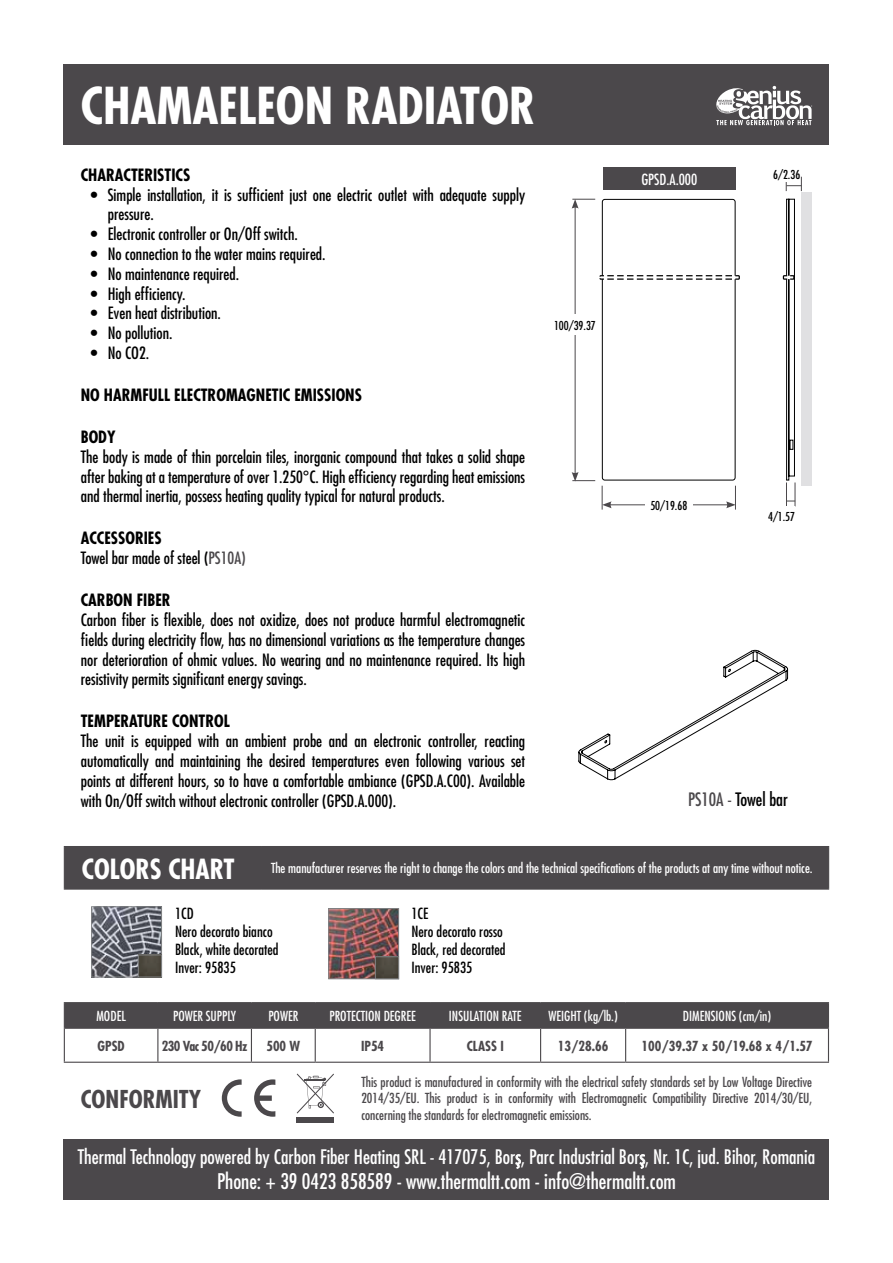
<style>
.page{position:relative;width:893px;height:1263px;background:#fff}
.page>*{position:absolute;margin:0;border:0;box-sizing:border-box;transform-origin:0 0}
.t1{font:700 condensed 49.5px "Futura LT";color:#fff}
.t2{font:700 condensed 27px "Futura LT";color:#fff}
.t3{font:700 condensed 24px "Futura LT";color:#4b484b}
.t4{font:condensed 21px "Futura LT";color:#fff}
.t5{font:condensed 19.5px "Futura LT";color:#fff}
.t6{font:condensed 18px "Futura LT";color:#000}
.t7{font:condensed 16.5px/19.8px "Futura LT";color:#000;text-align:justify}
.t8{font:700 condensed 16.5px "Futura LT";color:#000}
.t9{font:condensed 15px/18px "Futura LT";color:#000}
.t10{font:condensed 15px "Futura LT";color:#fff}
.t11{font:condensed 13.5px/16.2px "Futura LT";color:#4b484b;text-align:justify}
.t12{font:condensed 13.5px "Futura LT";color:#fff}
.t13{font:700 condensed 13.5px "Futura LT";color:#4b484b}
.t14{font:700 condensed 13.5px "Futura LT";letter-spacing:-.04em;color:#4b484b}
.t15{font:condensed 12px "Futura LT";color:#000}
.t16{font:8.55px "Arial";color:#000}
.s1{font-weight:700}
.s2{color:#4b484b}
.s3{font-family:"Myriad Pro"}
</style>
<div class="page">
<svg style="left:222px;top:1079px;width:20px;height:38px"></svg>
<svg style="left:254px;top:1079px;width:21px;height:38px"></svg>
<svg style="left:297px;top:1074px;width:37px;height:39px"></svg>
<div style="left:297px;top:1117px;width:37px;height:5px;background:#4b484b"></div>
<div style="left:603px;top:168px;width:133px;height:22px;background:#4b484b"></div>
<hr style="left:575px;top:206px;width:1px;height:268px;background:#4b484b">
<hr style="left:609px;top:504px;width:119px;height:1px;background:#4b484b">
<svg style="left:572px;top:199px;width:23px;height:10px"></svg>
<svg style="left:572px;top:472px;width:23px;height:9px"></svg>
<svg style="left:602px;top:486px;width:10px;height:24px"></svg>
<svg style="left:726px;top:486px;width:10px;height:24px"></svg>
<svg style="left:786px;top:177px;width:16px;height:14px"></svg>
<svg style="left:786px;top:482px;width:10px;height:24px"></svg>
<div style="left:550px;top:315px;width:49px;height:20px;background:#fff"></div>
<div style="left:645px;top:495px;width:47px;height:20px;background:#fff"></div>
<svg style="left:578px;top:650px;width:210px;height:130px"></svg>
<svg style="left:602px;top:198px;width:193px;height:283px"></svg>
<svg style="left:599px;top:274px;width:141px;height:6px"></svg>
<svg style="left:782px;top:274px;width:13px;height:6px"></svg>
<div style="left:801px;top:192px;width:11px;height:294px;background:#e0e0e2"></div>
<hr style="left:64px;top:1002px;width:94px;height:1px;background:#4b484b">
<hr style="left:158px;top:1002px;width:93px;height:1px;background:#4b484b">
<hr style="left:251px;top:1002px;width:64px;height:1px;background:#4b484b">
<hr style="left:315px;top:1002px;width:115px;height:1px;background:#4b484b">
<hr style="left:430px;top:1002px;width:111px;height:1px;background:#4b484b">
<hr style="left:541px;top:1002px;width:85px;height:1px;background:#4b484b">
<hr style="left:626px;top:1002px;width:203px;height:1px;background:#4b484b">
<div style="left:64px;top:1003px;width:765px;height:25px;background:#4b484b"></div>
<hr style="left:64px;top:1028px;width:94px;height:1px;background:#4b484b">
<hr style="left:64px;top:1029px;width:1px;height:33px;background:#4b484b">
<hr style="left:158px;top:1028px;width:93px;height:1px;background:#4b484b">
<hr style="left:157px;top:1029px;width:1px;height:33px;background:#4b484b">
<hr style="left:251px;top:1028px;width:64px;height:1px;background:#4b484b">
<hr style="left:251px;top:1029px;width:1px;height:33px;background:#4b484b">
<hr style="left:315px;top:1028px;width:115px;height:1px;background:#4b484b">
<hr style="left:315px;top:1029px;width:1px;height:33px;background:#4b484b">
<hr style="left:430px;top:1028px;width:111px;height:1px;background:#4b484b">
<hr style="left:429px;top:1029px;width:2px;height:33px;background:#4b484b">
<hr style="left:541px;top:1028px;width:85px;height:1px;background:#4b484b">
<hr style="left:540px;top:1029px;width:1px;height:33px;background:#4b484b">
<hr style="left:626px;top:1028px;width:203px;height:1px;background:#4b484b">
<hr style="left:625px;top:1029px;width:1px;height:33px;background:#4b484b">
<hr style="left:828px;top:1029px;width:1px;height:33px;background:#4b484b">
<hr style="left:64px;top:1062px;width:94px;height:1px;background:#4b484b">
<hr style="left:158px;top:1062px;width:93px;height:1px;background:#4b484b">
<hr style="left:251px;top:1062px;width:64px;height:1px;background:#4b484b">
<hr style="left:315px;top:1062px;width:115px;height:1px;background:#4b484b">
<hr style="left:430px;top:1062px;width:111px;height:1px;background:#4b484b">
<hr style="left:541px;top:1062px;width:85px;height:1px;background:#4b484b">
<hr style="left:626px;top:1062px;width:203px;height:1px;background:#4b484b">
<div style="left:64px;top:64px;width:765px;height:81px;background:#4b484b"></div>
<svg style="left:716px;top:86px;width:96px;height:39px"></svg>
<img style="left:93px;top:908px;width:67px;height:67px">
<div style="left:91px;top:906px;width:71px;height:71px;border:1px solid #808284"></div>
<img style="left:140px;top:957px;width:20px;height:18px">
<div style="left:138px;top:955px;width:24px;height:22px;border:1px solid #808284"></div>
<img style="left:330px;top:910px;width:67px;height:67px">
<div style="left:328px;top:908px;width:71px;height:71px;border:1px solid #808284"></div>
<img style="left:377px;top:958px;width:20px;height:19px">
<div style="left:375px;top:956px;width:24px;height:23px;border:1px solid #808284"></div>
<div style="left:65px;top:847px;width:763px;height:41px;background:#4b484b"></div>
<hr style="left:64px;top:846px;width:198px;height:1px;background:#4b484b">
<hr style="left:64px;top:847px;width:1px;height:41px;background:#4b484b">
<hr style="left:262px;top:846px;width:567px;height:1px;background:#4b484b">
<hr style="left:261px;top:847px;width:1px;height:41px;background:#4b484b">
<hr style="left:828px;top:847px;width:1px;height:41px;background:#4b484b">
<hr style="left:64px;top:888px;width:198px;height:2px;background:#4b484b">
<hr style="left:262px;top:888px;width:567px;height:2px;background:#4b484b">
<div style="left:64px;top:1139px;width:765px;height:60px;background:#4b484b"></div>
<svg style="left:515px;top:1154px;width:6px;height:15px"></svg>
<svg style="left:640px;top:1154px;width:5px;height:15px"></svg>
<h1 class="t1" style="left:81px;top:75px;width:456px">CHAMAELEON RADIATOR</h1>
<p class="t8" style="left:81px;top:164px;width:111px">CHARACTERISTICS</p>
<p class="t15" style="left:773px;top:168px;width:29px">6/2.36</p>
<p class="t7" style="left:108px;top:185px;width:419px;text-indent:-17px">• Simple installation, it is sufficient just one electric outlet with adequate supply pressure.</p>
<p class="t7" style="left:91px;top:224px;width:209px">• Electronic controller or On/Off switch.</p>
<p class="t7" style="left:91px;top:244px;width:236px">• No connection to the water mains required.</p>
<p class="t7" style="left:91px;top:264px;width:150px">• No maintenance required.</p>
<p class="t7" style="left:91px;top:284px;width:96px">• High efficiency.</p>
<p class="t7" style="left:91px;top:303px;width:132px">• Even heat distribution.</p>
<p class="t7" style="left:91px;top:323px;width:83px">• No pollution.</p>
<p class="t7" style="left:91px;top:343px;width:60px">• No CO2.</p>
<p class="t8" style="left:81px;top:385px;width:283px">NO HARMFULL ELECTROMAGNETIC EMISSIONS</p>
<p class="t8" style="left:81px;top:427px;width:36px">BODY</p>
<p class="t7" style="left:81px;top:447px;width:446px">The body is made of thin porcelain tiles, inorganic compound that takes a solid shape after baking at a temperature of over 1.250°C. High efficiency regarding heat emissions and thermal inertia, possess heating quality typical for natural products.</p>
<p class="t7" style="left:81px;top:528px;width:166px"><span class="s1">ACCESSORIES<br></span>Towel bar made of steel (<span class="s2">PS10A)</span></p>
<p class="t8" style="left:81px;top:590px;width:91px">CARBON FIBER</p>
<p class="t7" style="left:81px;top:610px;width:446px">Carbon fiber is flexible, does not oxidize, does not produce harmful electromagnetic fields during electricity flow, has no dimensional variations as the temperature changes nor deterioration of ohmic values. No wearing and no maintenance required. Its high resistivity permits significant energy savings.</p>
<p class="t8" style="left:81px;top:711px;width:151px">TEMPERATURE CONTROL</p>
<p class="t7" style="left:81px;top:731px;width:446px">The unit is equipped with an ambient probe and an electronic controller, reacting automatically and maintaining the desired temperatures even following various set points at different hours, so to have a comfortable ambiance (GPSD.A.C00). Available with On/Off switch without electronic controller (GPSD.A.000).</p>
<p class="t10" style="left:641px;top:170px;width:57px">GPSD.A.000</p>
<p class="t15" style="left:554px;top:318px;width:43px">100/39.37</p>
<p class="t15" style="left:650px;top:498px;width:38px">50/19.68</p>
<p class="t15" style="left:768px;top:510px;width:29px">4/1.57</p>
<p class="t6" style="left:688px;top:789px;width:101px"><span class="s2">PS10A -</span> Towel bar</p>
<h2 class="t2" style="left:82px;top:852px;width:154px">COLORS CHART</h2>
<p class="t12" style="left:271px;top:860px;width:543px">The manufacturer reserves the right to change the colors and the technical specifications of the products at any time without notice.</p>
<p class="t9" style="left:175px;top:905px;width:105px">1CD<br>Nero decorato bianco<br>Black, white decorated<br>Inver: 95835</p>
<p class="t9" style="left:411px;top:905px;width:96px">1CE<br>Nero decorato rosso<br>Black, red decorated<br>Inver: 95835</p>
<p class="t12" style="left:96px;top:1008px;width:31px">MODEL</p>
<p class="t12" style="left:173px;top:1008px;width:65px">POWER SUPPLY</p>
<p class="t12" style="left:268px;top:1008px;width:31px">POWER</p>
<p class="t12" style="left:329px;top:1008px;width:88px">PROTECTION DEGREE</p>
<p class="t12" style="left:449px;top:1008px;width:74px">INSULATION RATE</p>
<p class="t12" style="left:549px;top:1008px;width:71px">WEIGHT (kg/lb.)</p>
<p class="t12" style="left:683px;top:1008px;width:90px">DIMENSIONS (cm/in)</p>
<p class="t13" style="left:97px;top:1037px;width:29px">GPSD</p>
<p class="t14" style="left:162px;top:1037px;width:87px">230 Vac 50/60 Hz</p>
<p class="t13" style="left:266px;top:1037px;width:35px">500 W</p>
<p class="t13" style="left:361px;top:1037px;width:25px">IP54</p>
<p class="t13" style="left:467px;top:1037px;width:38px">CLASS I</p>
<p class="t13" style="left:558px;top:1037px;width:52px">13/28.66</p>
<p class="t13" style="left:642px;top:1037px;width:172px">100/39.37 x 50/19.68 x 4/1.57</p>
<p class="t11" style="left:361px;top:1074px;width:452px">This product is manufactured in conformity with the electrical safety standards set by Low Voltage Directive 2014/35/EU. This product is in conformity with Electromagnetic Compatibility Directive 2014/30/EU, concerning the standards for electromagnetic emissions.</p>
<p class="t5" style="left:78px;top:1145px;width:739px">Thermal Technology powered by Carbon Fiber Heating SRL - 417075, Bor<span class="s3">ș</span>, Parc Industrial Bor<span class="s3">ș</span>, Nr. 1C, jud. Bihor, Romania</p>
<p class="t4" style="left:217px;top:1169px;width:460px">Phone: + 39 0423 858589 - www.thermaltt.com - info@thermaltt.com</p>
<h3 class="t3" style="left:81px;top:1084px;width:122px">CONFORMITY</h3>
<p class="t16" style="left:373px;top:1088px;width:6px">d</p>
<p class="t16" style="left:568px;top:1088px;width:6px">d</p>
<p class="t16" style="left:173px;top:1102px;width:6px">a</p>
</div>
